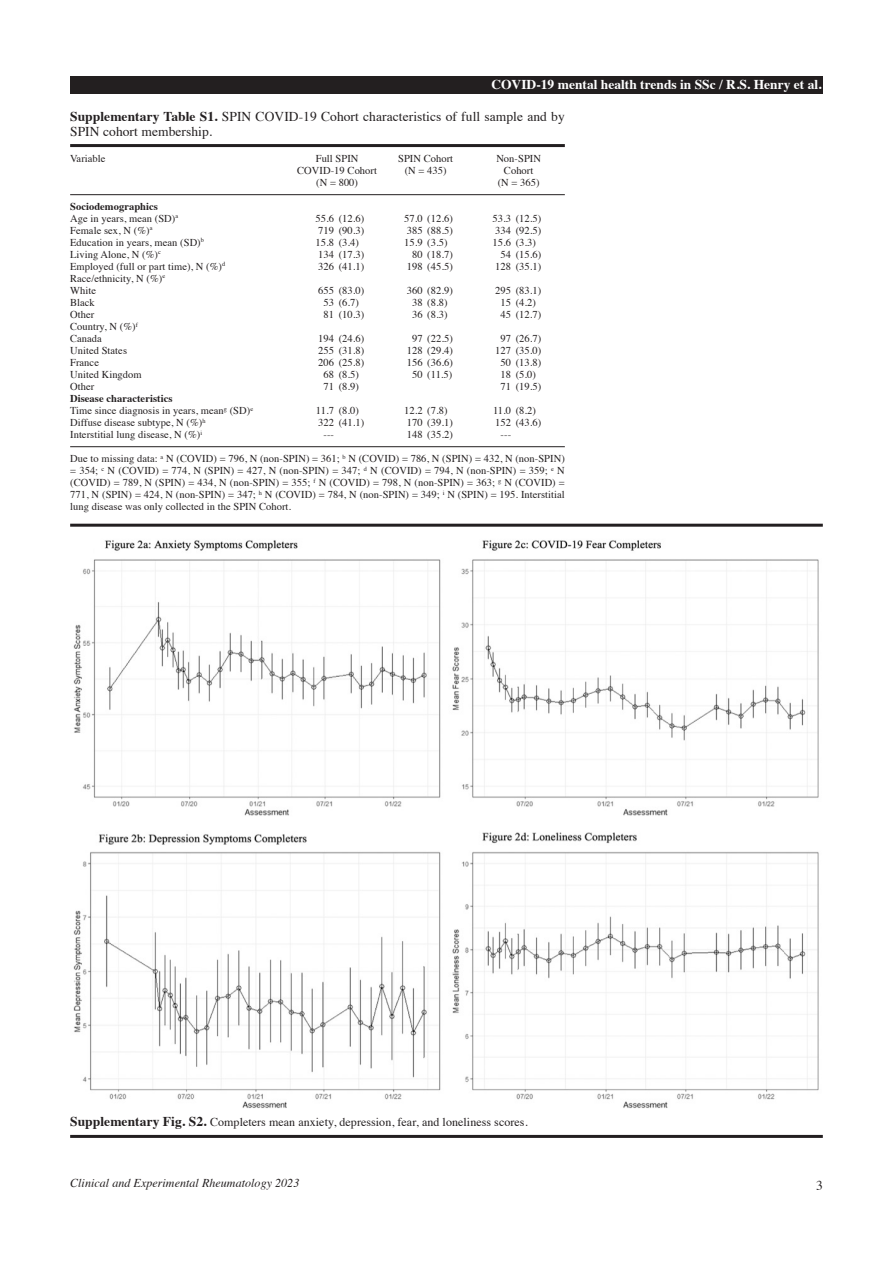
<style>
.page{position:relative;width:893px;height:1263px;background:#fff}
.page>*{position:absolute;margin:0;border:0;box-sizing:border-box;transform-origin:0 0}
.t1{font:13.5px/15px "Times";letter-spacing:.005em;color:#231f20}
.t2{font:700 13.5px "Times";color:#fff}
.t3{font:12px "Times";letter-spacing:.005em;color:#231f20}
.t4{font:italic 12px "Times";letter-spacing:.005em;color:#231f20}
.t5{font:10.5px/12px "Times";letter-spacing:.005em;color:#231f20;text-align:justify}
.t6{font:700 10.5px "Times";letter-spacing:.005em;color:#231f20}
.s1{font-weight:700}
.s2{font-weight:700;font-size:13.5px}
</style>
<div class="page">
<div style="left:70px;top:77px;width:753px;height:17px;background:#231f20"></div>
<hr style="left:70px;top:1135px;width:753px;height:3px;background:#231f20">
<hr style="left:70px;top:144px;width:495px;height:3px;background:#231f20">
<hr style="left:70px;top:194px;width:495px;height:1px;background:#231f20">
<hr style="left:70px;top:446px;width:495px;height:1px;background:#231f20">
<img style="left:73px;top:540px;width:746px;height:568px">
<hr style="left:70px;top:524px;width:753px;height:3px;background:#231f20">
<p class="t2" style="left:491px;top:71px;width:332px">COVID-19 mental health trends in SSc / R.S. Henry et al.</p>
<p class="t1" style="left:70px;top:107px;width:496px"><span class="s1">Supplementary Table S1.</span> SPIN COVID-19 Cohort characteristics of full sample and by<br>SPIN cohort membership.</p>
<p class="t5" style="left:70px;top:152px;width:37px">Variable</p>
<p class="t5" style="left:316px;top:152px;width:44px">Full SPIN</p>
<p class="t5" style="left:398px;top:152px;width:57px">SPIN Cohort</p>
<p class="t5" style="left:496px;top:152px;width:46px">Non-SPIN</p>
<p class="t5" style="left:297px;top:164px;width:81px">COVID-19 Cohort</p>
<p class="t5" style="left:405px;top:164px;width:43px">(N = 435)</p>
<p class="t5" style="left:504px;top:164px;width:31px">Cohort</p>
<p class="t5" style="left:316px;top:176px;width:43px">(N = 800)</p>
<p class="t5" style="left:498px;top:176px;width:43px">(N = 365)</p>
<p class="t6" style="left:70px;top:196px;width:89px">Sociodemographics</p>
<p class="t5" style="left:70px;top:212px;width:110px">Age in years, mean (SD)<sup>a</sup></p>
<p class="t5" style="left:316px;top:212px;width:50px">55.6 (12.6)</p>
<p class="t5" style="left:404px;top:212px;width:50px">57.0 (12.6)</p>
<p class="t5" style="left:493px;top:212px;width:50px">53.3 (12.5)</p>
<p class="t5" style="left:70px;top:224px;width:84px">Female sex, N (%)<sup>a</sup></p>
<p class="t5" style="left:318px;top:224px;width:48px">719 (90.3)</p>
<p class="t5" style="left:407px;top:224px;width:48px">385 (88.5)</p>
<p class="t5" style="left:495px;top:224px;width:48px">334 (92.5)</p>
<p class="t5" style="left:70px;top:236px;width:135px">Education in years, mean (SD)<sup>b</sup></p>
<p class="t5" style="left:316px;top:236px;width:45px">15.8 (3.4)</p>
<p class="t5" style="left:404px;top:236px;width:45px">15.9 (3.5)</p>
<p class="t5" style="left:493px;top:236px;width:45px">15.6 (3.3)</p>
<p class="t5" style="left:70px;top:248px;width:92px">Living Alone, N (%)<sup>c</sup></p>
<p class="t5" style="left:318px;top:248px;width:48px">134 (17.3)</p>
<p class="t5" style="left:412px;top:248px;width:42px">80 (18.7)</p>
<p class="t5" style="left:501px;top:248px;width:42px">54 (15.6)</p>
<p class="t5" style="left:70px;top:260px;width:157px">Employed (full or part time), N (%)<sup>d</sup></p>
<p class="t5" style="left:318px;top:260px;width:48px">326 (41.1)</p>
<p class="t5" style="left:407px;top:260px;width:48px">198 (45.5)</p>
<p class="t5" style="left:495px;top:260px;width:48px">128 (35.1)</p>
<p class="t5" style="left:70px;top:272px;width:97px">Race/ethnicity, N (%)<sup>e</sup></p>
<p class="t5" style="left:70px;top:284px;width:27px">White</p>
<p class="t5" style="left:318px;top:284px;width:48px">655 (83.0)</p>
<p class="t5" style="left:407px;top:284px;width:48px">360 (82.9)</p>
<p class="t5" style="left:495px;top:284px;width:48px">295 (83.1)</p>
<p class="t5" style="left:70px;top:296px;width:26px">Black</p>
<p class="t5" style="left:324px;top:296px;width:37px">53 (6.7)</p>
<p class="t5" style="left:412px;top:296px;width:37px">38 (8.8)</p>
<p class="t5" style="left:501px;top:296px;width:37px">15 (4.2)</p>
<p class="t5" style="left:70px;top:308px;width:26px">Other</p>
<p class="t5" style="left:324px;top:308px;width:42px">81 (10.3)</p>
<p class="t5" style="left:412px;top:308px;width:37px">36 (8.3)</p>
<p class="t5" style="left:501px;top:308px;width:42px">45 (12.7)</p>
<p class="t5" style="left:70px;top:320px;width:69px">Country, N (%)<sup>f</sup></p>
<p class="t5" style="left:70px;top:332px;width:33px">Canada</p>
<p class="t5" style="left:318px;top:332px;width:48px">194 (24.6)</p>
<p class="t5" style="left:412px;top:332px;width:42px">97 (22.5)</p>
<p class="t5" style="left:501px;top:332px;width:42px">97 (26.7)</p>
<p class="t5" style="left:70px;top:344px;width:58px">United States</p>
<p class="t5" style="left:318px;top:344px;width:48px">255 (31.8)</p>
<p class="t5" style="left:407px;top:344px;width:48px">128 (29.4)</p>
<p class="t5" style="left:495px;top:344px;width:48px">127 (35.0)</p>
<p class="t5" style="left:70px;top:356px;width:30px">France</p>
<p class="t5" style="left:318px;top:356px;width:48px">206 (25.8)</p>
<p class="t5" style="left:407px;top:356px;width:48px">156 (36.6)</p>
<p class="t5" style="left:501px;top:356px;width:42px">50 (13.8)</p>
<p class="t5" style="left:70px;top:368px;width:73px">United Kingdom</p>
<p class="t5" style="left:324px;top:368px;width:37px">68 (8.5)</p>
<p class="t5" style="left:412px;top:368px;width:42px">50 (11.5)</p>
<p class="t5" style="left:501px;top:368px;width:37px">18 (5.0)</p>
<p class="t5" style="left:70px;top:380px;width:26px">Other</p>
<p class="t5" style="left:324px;top:380px;width:37px">71 (8.9)</p>
<p class="t5" style="left:501px;top:380px;width:42px">71 (19.5)</p>
<p class="t6" style="left:70px;top:388px;width:104px">Disease characteristics</p>
<p class="t5" style="left:70px;top:404px;width:184px">Time since diagnosis in years, mean<sup>g</sup> (SD)<sup>e</sup></p>
<p class="t5" style="left:316px;top:404px;width:45px">11.7 (8.0)</p>
<p class="t5" style="left:404px;top:404px;width:45px">12.2 (7.8)</p>
<p class="t5" style="left:493px;top:404px;width:45px">11.0 (8.2)</p>
<p class="t5" style="left:70px;top:416px;width:137px">Diffuse disease subtype, N (%)<sup>h</sup></p>
<p class="t5" style="left:318px;top:416px;width:48px">322 (41.1)</p>
<p class="t5" style="left:407px;top:416px;width:48px">170 (39.1)</p>
<p class="t5" style="left:495px;top:416px;width:48px">152 (43.6)</p>
<p class="t5" style="left:70px;top:428px;width:134px">Interstitial lung disease, N (%)<sup>i</sup></p>
<p class="t5" style="left:324px;top:428px;width:12px">---</p>
<p class="t5" style="left:407px;top:428px;width:48px">148 (35.2)</p>
<p class="t5" style="left:501px;top:428px;width:12px">---</p>
<p class="t5" style="left:70px;top:452px;width:496px">Due to missing data: <sup>a</sup> N (COVID) = 796, N (non-SPIN) = 361; <sup>b</sup> N (COVID) = 786, N (SPIN) = 432, N (non-SPIN) = 354; <sup>c</sup> N (COVID) = 774, N (SPIN) = 427, N (non-SPIN) = 347; <sup>d</sup> N (COVID) = 794, N (non-SPIN) = 359; <sup>e</sup> N (COVID) = 789, N (SPIN) = 434, N (non-SPIN) = 355; <sup>f</sup> N (COVID) = 798, N (non-SPIN) = 363; <sup>g</sup> N (COVID) = 771, N (SPIN) = 424, N (non-SPIN) = 347; <sup>h</sup> N (COVID) = 784, N (non-SPIN) = 349; <sup>i</sup> N (SPIN) = 195. Interstitial lung disease was only collected in the SPIN Cohort.</p>
<p class="t3" style="left:70px;top:1111px;width:459px"><span class="s2">Supplementary Fig. S2.</span> Completers mean anxiety, depression, fear, and loneliness scores.</p>
<p class="t4" style="left:70px;top:1172px;width:231px">Clinical and Experimental Rheumatology 2023</p>
<p class="t1" style="left:816px;top:1177px;width:8px">3</p>
</div>
